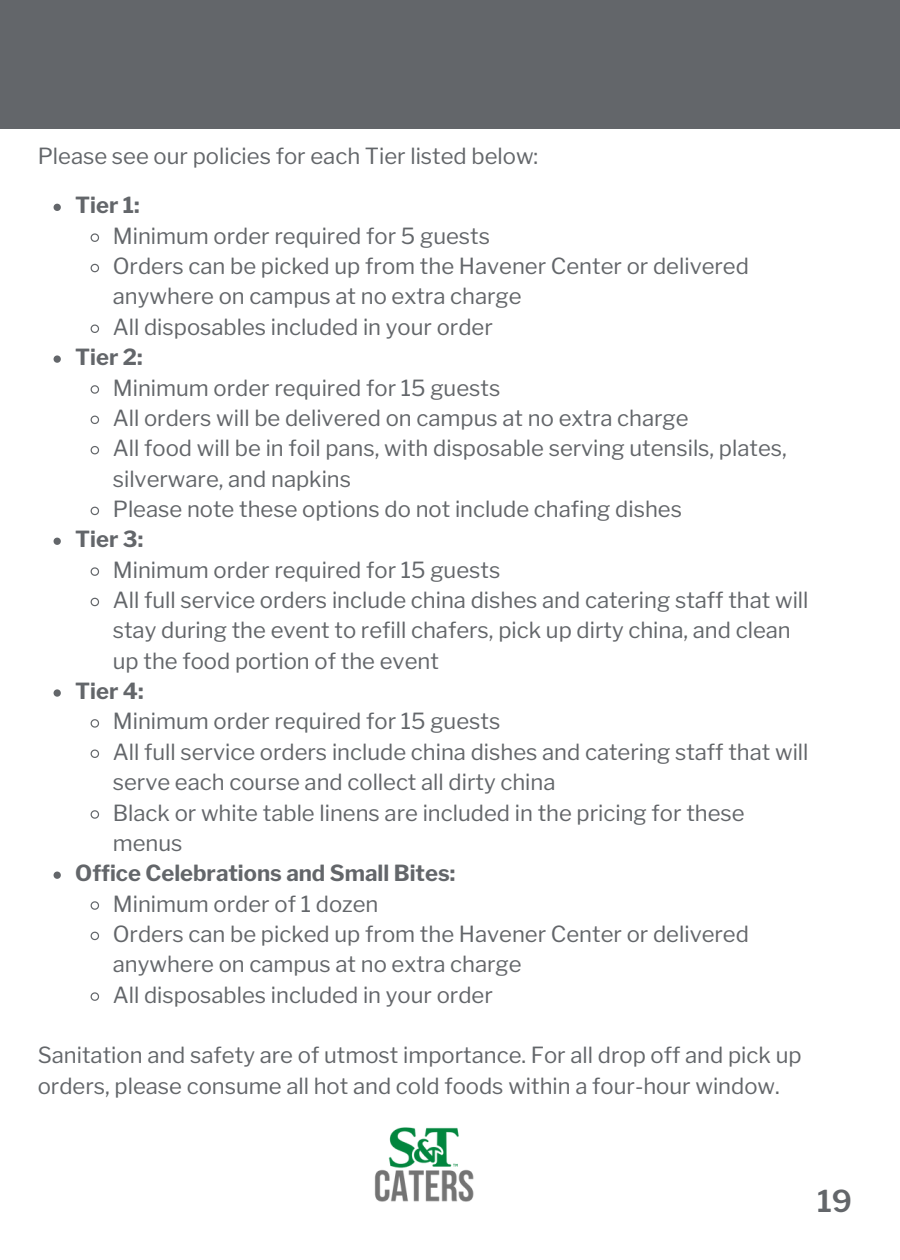
<style>
.page{position:relative;width:900px;height:1260px;background:#fff}
.page>*{position:absolute;margin:0;border:0;box-sizing:border-box;transform-origin:0 0}
.t1{font:600 30px "Libre Franklin";color:#63666a}
.t2{font:22px/30.2px "Libre Franklin";color:#63666a}
.t3{font:700 22px "Libre Franklin";color:#63666a}
</style>
<div class="page">
<svg style="left:54px;top:204px;width:7px;height:7px"></svg>
<svg style="left:90px;top:233px;width:10px;height:9px"></svg>
<svg style="left:90px;top:263px;width:9px;height:10px"></svg>
<svg style="left:90px;top:324px;width:10px;height:9px"></svg>
<svg style="left:54px;top:355px;width:7px;height:8px"></svg>
<svg style="left:90px;top:385px;width:10px;height:9px"></svg>
<svg style="left:90px;top:415px;width:10px;height:9px"></svg>
<svg style="left:90px;top:446px;width:10px;height:9px"></svg>
<svg style="left:90px;top:506px;width:10px;height:10px"></svg>
<svg style="left:54px;top:538px;width:7px;height:7px"></svg>
<svg style="left:90px;top:567px;width:10px;height:9px"></svg>
<svg style="left:90px;top:597px;width:9px;height:10px"></svg>
<svg style="left:54px;top:689px;width:7px;height:8px"></svg>
<svg style="left:90px;top:719px;width:10px;height:9px"></svg>
<svg style="left:90px;top:749px;width:10px;height:9px"></svg>
<svg style="left:90px;top:810px;width:10px;height:9px"></svg>
<svg style="left:54px;top:872px;width:7px;height:7px"></svg>
<svg style="left:90px;top:901px;width:10px;height:9px"></svg>
<svg style="left:90px;top:931px;width:10px;height:10px"></svg>
<svg style="left:90px;top:992px;width:10px;height:9px"></svg>
<img style="left:374px;top:1127px;width:100px;height:75px">
<div style="left:0;top:0;width:900px;height:129px;background:#63666a"></div>
<p class="t2" style="left:38px;top:141px;width:502px">Please see our policies for each Tier listed below:</p>
<p class="t3" style="left:75px;top:192px;width:66px">Tier 1:</p>
<p class="t2" style="left:113px;top:221px;width:379px">Minimum order required for 5 guests</p>
<p class="t2" style="left:113px;top:251px;width:638px">Orders can be picked up from the Havener Center or delivered anywhere on campus at no extra charge</p>
<p class="t2" style="left:113px;top:312px;width:382px">All disposables included in your order</p>
<p class="t3" style="left:75px;top:344px;width:69px">Tier 2:</p>
<p class="t2" style="left:113px;top:372px;width:389px">Minimum order required for 15 guests</p>
<p class="t2" style="left:113px;top:403px;width:577px">All orders will be delivered on campus at no extra charge</p>
<p class="t2" style="left:113px;top:433px;width:676px">All food will be in foil pans, with disposable serving utensils, plates, silverware, and napkins</p>
<p class="t2" style="left:113px;top:494px;width:571px">Please note these options do not include chafing dishes</p>
<p class="t3" style="left:75px;top:526px;width:69px">Tier 3:</p>
<p class="t2" style="left:113px;top:555px;width:389px">Minimum order required for 15 guests</p>
<p class="t2" style="left:113px;top:585px;width:697px">All full service orders include china dishes and catering staff that will stay during the event to refill chafers, pick up dirty china, and clean up the food portion of the event</p>
<p class="t3" style="left:75px;top:678px;width:70px">Tier 4:</p>
<p class="t2" style="left:113px;top:706px;width:389px">Minimum order required for 15 guests</p>
<p class="t2" style="left:113px;top:737px;width:697px">All full service orders include china dishes and catering staff that will serve each course and collect all dirty china</p>
<p class="t2" style="left:113px;top:798px;width:633px">Black or white table linens are included in the pricing for these menus</p>
<p class="t3" style="left:75px;top:860px;width:381px">Office Celebrations and Small Bites:</p>
<p class="t2" style="left:113px;top:889px;width:267px">Minimum order of 1 dozen</p>
<p class="t2" style="left:113px;top:919px;width:638px">Orders can be picked up from the Havener Center or delivered anywhere on campus at no extra charge</p>
<p class="t2" style="left:113px;top:980px;width:382px">All disposables included in your order</p>
<p class="t2" style="left:38px;top:1040px;width:765px">Sanitation and safety are of utmost importance. For all drop off and pick up orders, please consume all hot and cold foods within a four-hour window.</p>
<h1 class="t1" style="left:817px;top:1183px;width:37px">19</h1>
</div>
